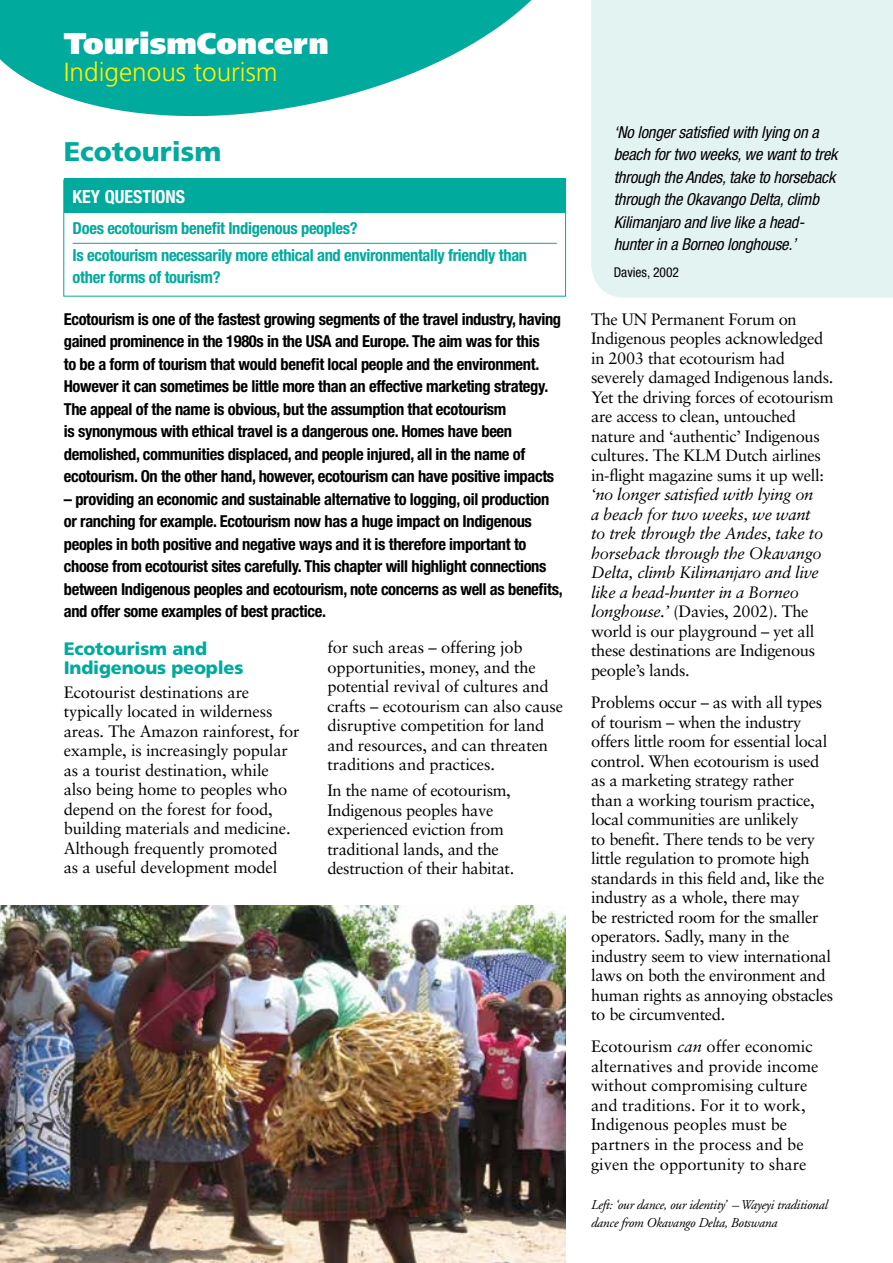
<style>
.page{position:relative;width:893px;height:1263px;background:#fff}
.page>*{position:absolute;margin:0;border:0;box-sizing:border-box;transform-origin:0 0}
.t1{font:900 30px "Frutiger";color:#fff}
.t2{font:900 27px "Frutiger";color:#00aa9d}
.t3{font:300 26.25px "Frutiger";color:#fff200}
.t4{font:900 18px/19.5px "Frutiger";letter-spacing:-.01em;color:#00aa9d}
.t5{font:700 condensed 18px "Helvetica Neue";color:#fff}
.t6{font:16.5px/19.5px "Sabon";letter-spacing:-.02em;color:#000}
.t7{font:700 condensed 16.5px/22.5px "Helvetica Neue";letter-spacing:-.02em;color:#000}
.t8{font:italic 16.5px/19.5px "Sabon";letter-spacing:-.02em;color:#000}
.t9{font:16.5px/19.5px "Sabon";color:#000}
.t10{font:italic condensed 16.5px/22.5px "Helvetica Neue";letter-spacing:-.01em;color:#000}
.t11{font:700 condensed 16.5px/26.7px "Helvetica Neue";letter-spacing:-.02em;color:#00aa9d}
.t12{font:italic 13.5px/18px "Adobe Garamond";letter-spacing:-.02em;color:#000}
.t13{font:condensed 13.5px "Helvetica Neue";color:#000}
.s1{font-style:normal}
.s2{font-style:italic}
</style>
<div class="page">
<svg style="left:0;top:0;width:532px;height:117px;fill:#00aa9d"></svg>
<img style="left:0;top:906px;width:566px;height:357px">
<div style="left:64px;top:179px;width:502px;height:34px;background:#00aa9d"></div>
<hr style="left:73px;top:243px;width:484px;height:1px;background:#00aa9d">
<div style="left:63px;top:180px;width:503px;height:117px;border:1px solid #00aa9d"></div>
<div style="left:591px;top:0;width:302px;height:298px;background:#e3f3f1"></div>
<h1 class="t1" style="left:64px;top:25px;width:267px">TourismConcern</h1>
<h3 class="t3" style="left:64px;top:57px;width:215px">Indigenous tourism</h3>
<h2 class="t2" style="left:64px;top:136px;width:159px">Ecotourism</h2>
<p class="t5" style="left:73px;top:186px;width:114px">KEY QUESTIONS</p>
<p class="t11" style="left:73px;top:215px;width:456px">Does ecotourism benefit Indigenous peoples?<br>Is ecotourism necessarily more ethical and environmentally friendly than</p>
<p class="t11" style="left:73px;top:264px;width:150px">other forms of tourism?</p>
<p class="t7" style="left:64px;top:307px;width:499px">Ecotourism is one of the fastest growing segments of the travel industry, having gained prominence in the 1980s in the USA and Europe. The aim was for this<br>to be a form of tourism that would benefit local people and the environment.<br>However it can sometimes be little more than an effective marketing strategy.<br>The appeal of the name is obvious, but the assumption that ecotourism<br>is synonymous with ethical travel is a dangerous one. Homes have been demolished, communities displaced, and people injured, all in the name of ecotourism. On the other hand, however, ecotourism can have positive impacts</p>
<p class="t7" style="left:64px;top:487px;width:500px">– providing an economic and sustainable alternative to logging, oil production or ranching for example. Ecotourism now has a huge impact on Indigenous peoples in both positive and negative ways and it is therefore important to choose from ecotourist sites carefully. This chapter will highlight connections between Indigenous peoples and ecotourism, note concerns as well as benefits, and offer some examples of best practice.</p>
<p class="t4" style="left:64px;top:638px;width:181px">Ecotourism and<br>Indigenous peoples</p>
<p class="t6" style="left:64px;top:682px;width:237px">Ecotourist destinations are typically located in wilderness areas. The Amazon rainforest, for example, is increasingly popular as a tourist destination, while also being home to peoples who depend on the forest for food, building materials and medicine.<br>Although frequently promoted<br>as a useful development model</p>
<p class="t6" style="left:327px;top:637px;width:237px">for such areas – offering job opportunities, money, and the potential revival of cultures and crafts – ecotourism can also cause disruptive competition for land and resources, and can threaten traditions and practices.</p>
<p class="t6" style="left:327px;top:780px;width:188px">In the name of ecotourism,<br>Indigenous peoples have experienced eviction from traditional lands, and the destruction of their habitat.</p>
<p class="t10" style="left:614px;top:120px;width:225px">‘No longer satisfied with lying on a beach for two weeks, we want to trek through the Andes, take to horseback through the Okavango Delta, climb Kilimanjaro and live like a head&shy;hunter in a Borneo longhouse.’</p>
<p class="t13" style="left:614px;top:264px;width:67px">Davies, 2002</p>
<p class="t6" style="left:591px;top:309px;width:244px">The UN Permanent Forum on<br>Indigenous peoples acknowledged in 2003 that ecotourism had severely damaged Indigenous lands.<br>Yet the driving forces of ecotourism are access to clean, untouched nature and ‘authentic’ Indigenous cultures. The KLM Dutch airlines in-flight magazine sums it up well:</p>
<p class="t8" style="left:591px;top:485px;width:234px">‘no longer satisfied with lying on a beach for two weeks, we want to trek through the Andes, take to horseback through the Okavango<br>Delta, climb Kilimanjaro and live like a head-hunter in a Borneo longhouse.’ <span class="s1">(Davies, 2002). The world is our playground – yet all these destinations are Indigenous people’s lands.</span></p>
<p class="t6" style="left:591px;top:692px;width:244px">Problems occur – as with all types of tourism – when the industry offers little room for essential local control. When ecotourism is used as a marketing strategy rather<br>than a working tourism practice, local communities are unlikely<br>to benefit. There tends to be very little regulation to promote high standards in this field and, like the industry as a whole, there may<br>be restricted room for the smaller operators. Sadly, many in the industry seem to view international laws on both the environment and human rights as annoying obstacles to be circumvented.</p>
<p class="t9" style="left:591px;top:1037px;width:229px">Ecotourism <span class="s2">can</span> offer economic alternatives and provide income without compromising culture and traditions. For it to work,<br>Indigenous peoples must be partners in the process and be given the opportunity to share</p>
<p class="t12" style="left:591px;top:1196px;width:238px">Left: ‘our dance, our identity’ – Wayeyi traditional dance from Okavango Delta, Botswana</p>
</div>
